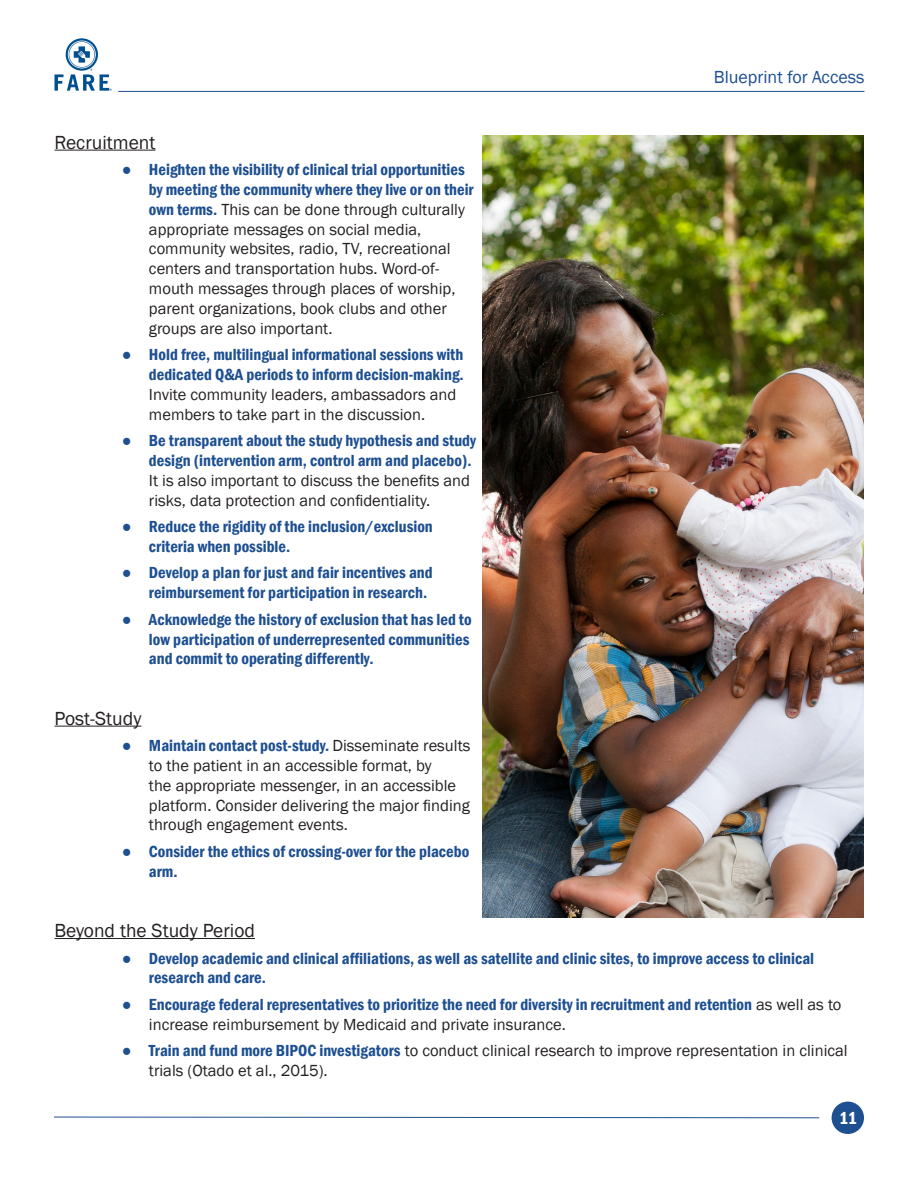
<style>
.page{position:relative;width:918px;height:1188px;background:#fff}
.page>*{position:absolute;margin:0;border:0;box-sizing:border-box;transform-origin:0 0}
.t1{font:19.5px "Franklin Gothic";color:#231f20}
.t2{font:18px "Franklin Gothic";color:#1d4f91}
.t3{font:600 condensed 18px "Franklin Gothic";color:#fff}
.t4{font:600 condensed 16.5px/19.8px "Franklin Gothic";color:#1d4f91}
.t5{font:16.5px/19.8px "Franklin Gothic";color:#231f20}
.s1{color:#1d4f91}
.s2{font-weight:600;font-stretch:condensed;color:#1d4f91}
.s3{font-weight:400;font-stretch:normal}
.s4{font-weight:400;font-stretch:normal;color:#231f20}
</style>
<div class="page">
<div style="left:832px;top:1102px;width:32px;height:32px;background:#1d4f91;border-radius:50%"></div>
<svg style="left:54px;top:1116px;width:766px;height:3px"></svg>
<hr style="left:54px;top:150px;width:101px;height:1px;background:#231f20">
<hr style="left:54px;top:726px;width:87px;height:1px;background:#231f20">
<hr style="left:54px;top:938px;width:201px;height:1px;background:#231f20">
<img style="left:483px;top:135px;width:381px;height:783px">
<svg style="left:54px;top:38px;width:58px;height:53px"></svg>
<hr style="left:118px;top:91px;width:746px;height:1px;background:#1d4f91">
<p class="t1" style="left:54px;top:130px;width:102px">Recruitment</p>
<p class="t5" style="left:149px;top:160px;width:326px;text-indent:-27px"><span class="s1">●</span> <span class="s2">Heighten the visibility of clinical trial opportunities by meeting the community where they live or on their own terms.</span> This can be done through culturally appropriate messages on social media, community websites, radio, TV, recreational centers and transportation hubs. Word-of&shy;mouth messages through places of worship, parent organizations, book clubs and other groups are also important.</p>
<p class="t4" style="left:149px;top:345px;width:316px;text-indent:-27px"><span class="s3">●</span> Hold free, multilingual informational sessions with dedicated Q&amp;A periods to inform decision-making.<br><span class="s4">Invite community leaders, ambassadors and members to take part in the discussion.</span></p>
<p class="t4" style="left:149px;top:430px;width:329px;text-indent:-27px"><span class="s3">●</span> Be transparent about the study hypothesis and study design (intervention arm, control arm and placebo).<br><span class="s4">It is also important to discuss the benefits and risks, data protection and confidentiality.</span></p>
<p class="t4" style="left:149px;top:516px;width:285px;text-indent:-27px"><span class="s3">●</span> Reduce the rigidity of the inclusion/exclusion criteria when possible.</p>
<p class="t4" style="left:149px;top:563px;width:285px;text-indent:-27px"><span class="s3">●</span> Develop a plan for just and fair incentives and reimbursement for participation in research.</p>
<p class="t4" style="left:149px;top:609px;width:324px;text-indent:-27px"><span class="s3">●</span> Acknowledge the history of exclusion that has led to low participation of underrepresented communities and commit to operating differently.</p>
<p class="t1" style="left:54px;top:706px;width:88px">Post-Study</p>
<p class="t5" style="left:149px;top:736px;width:323px;text-indent:-27px"><span class="s1">●</span> <span class="s2">Maintain contact post-study.</span> Disseminate results to the patient in an accessible format, by<br>the appropriate messenger, in an accessible platform. Consider delivering the major finding through engagement events.</p>
<p class="t4" style="left:149px;top:841px;width:322px;text-indent:-27px"><span class="s3">●</span> Consider the ethics of crossing-over for the placebo arm.</p>
<p class="t2" style="left:714px;top:66px;width:152px">Blueprint for Access</p>
<p class="t1" style="left:54px;top:918px;width:202px">Beyond the Study Period</p>
<p class="t4" style="left:149px;top:948px;width:667px;text-indent:-27px"><span class="s3">●</span> Develop academic and clinical affiliations, as well as satellite and clinic sites, to improve access to clinical research and care.</p>
<p class="t4" style="left:149px;top:994px;width:694px;text-indent:-27px"><span class="s3">●</span> Encourage federal representatives to prioritize the need for diversity in recruitment and retention <span class="s4">as well as to increase reimbursement by Medicaid and private insurance.</span></p>
<p class="t5" style="left:149px;top:1041px;width:700px;text-indent:-27px"><span class="s1">●</span> <span class="s2">Train and fund more BIPOC investigators</span> to conduct clinical research to improve representation in clinical trials (Otado et al., 2015).</p>
<p class="t3" style="left:839px;top:1106px;width:19px">11</p>
</div>
